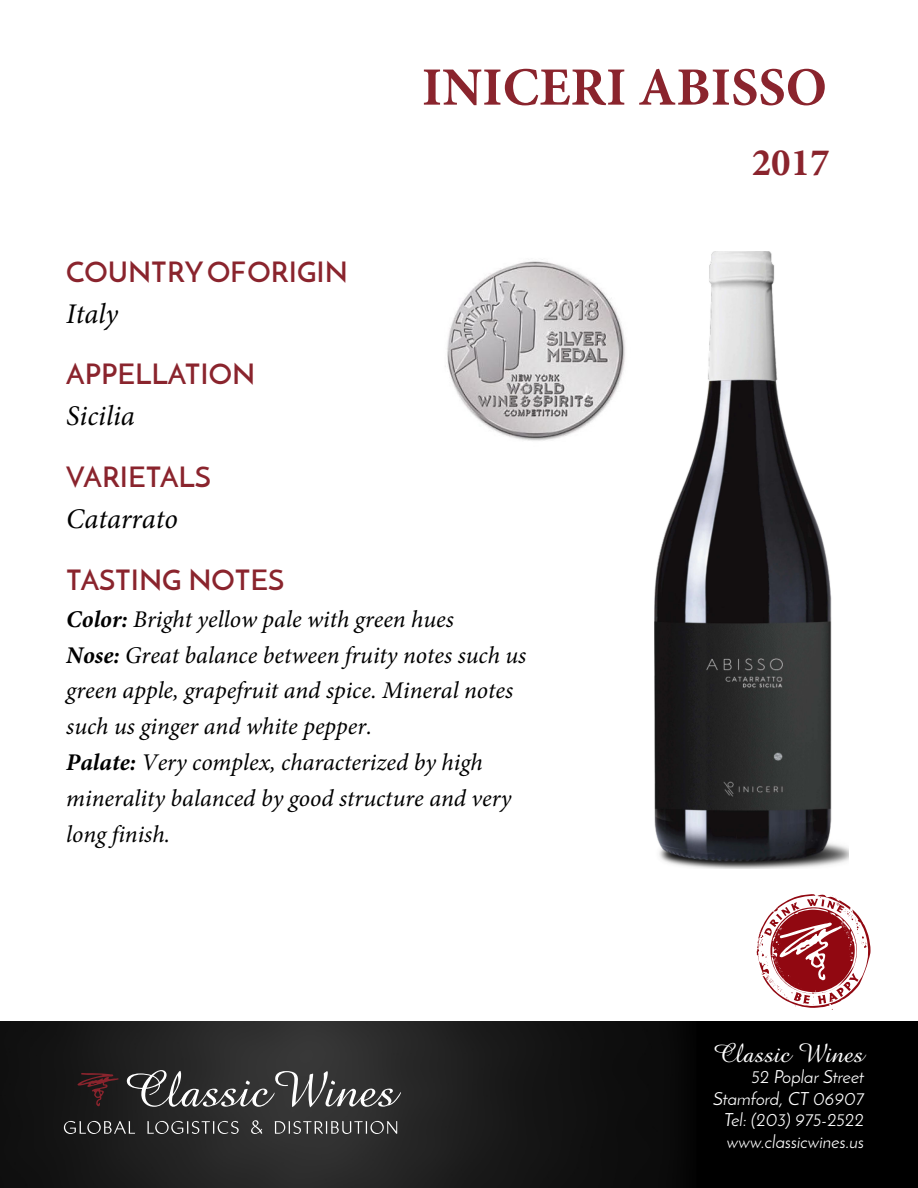
<style>
.page{position:relative;width:918px;height:1188px;background:#fff}
.page>*{position:absolute;margin:0;border:0;box-sizing:border-box;transform-origin:0 0}
.t1{font:700 54px "Minion Pro";color:#8a242d}
.t2{font:700 39px "Minion Pro";color:#8a242d}
.t3{font:600 28.5px "Josefin Sans";color:#8a242d}
.t4{font:italic 28.5px "Minion Pro";color:#000}
.t5{font:27px "Amazone BT";color:#fff}
.t6{font:italic 24px/35.8px "Minion Pro";color:#000}
.t7{font:18px/21.6px "Josefin Sans";color:#fff;text-align:right}
.s1{font-weight:700}
</style>
<div class="page">
<img style="left:0;top:1022px;width:918px;height:166px">
<svg style="left:127px;top:1070px;width:274px;height:37px;background:#535353"></svg>
<svg style="left:64px;top:1121px;width:71px;height:13px"></svg>
<svg style="left:147px;top:1121px;width:92px;height:13px"></svg>
<svg style="left:251px;top:1120px;width:11px;height:14px"></svg>
<svg style="left:275px;top:1121px;width:122px;height:13px;background:#5f5f5f"></svg>
<svg style="left:77px;top:1073px;width:42px;height:33px"></svg>
<svg style="left:757px;top:894px;width:114px;height:116px"></svg>
<img style="left:654px;top:252px;width:195px;height:617px">
<img style="left:445px;top:261px;width:180px;height:180px">
<h1 class="t1" style="left:422px;top:49px;width:407px">INICERI ABISSO</h1>
<p class="t3" style="left:66px;top:261px;width:283px">COUNTRY OF ORIGIN</p>
<p class="t4" style="left:66px;top:294px;width:53px">Italy</p>
<p class="t3" style="left:66px;top:363px;width:190px">APPELLATION</p>
<p class="t4" style="left:66px;top:397px;width:70px">Sicilia</p>
<p class="t3" style="left:66px;top:465px;width:146px">VARIETALS</p>
<p class="t4" style="left:66px;top:499px;width:113px">Catarrato</p>
<p class="t3" style="left:66px;top:568px;width:220px">TASTING NOTES</p>
<p class="t6" style="left:66px;top:601px;width:462px"><span class="s1">Color:</span> Bright yellow pale with green hues<br><span class="s1">Nose:</span> Great balance between fruity notes such us green apple, grapefruit and spice. Mineral notes such us ginger and white pepper.<br><span class="s1">Palate:</span> Very complex, characterized by high minerality balanced by good structure and very long finish.</p>
<h2 class="t2" style="left:752px;top:135px;width:79px">2017</h2>
<p class="t5" style="left:714px;top:1037px;width:152px">Classic Wines</p>
<p class="t7" style="left:713px;top:1068px;width:153px">52 Poplar Street<br>Stamford, CT 06907<br>Tel: (203) 975-2522 www.classicwines.us</p>
</div>
